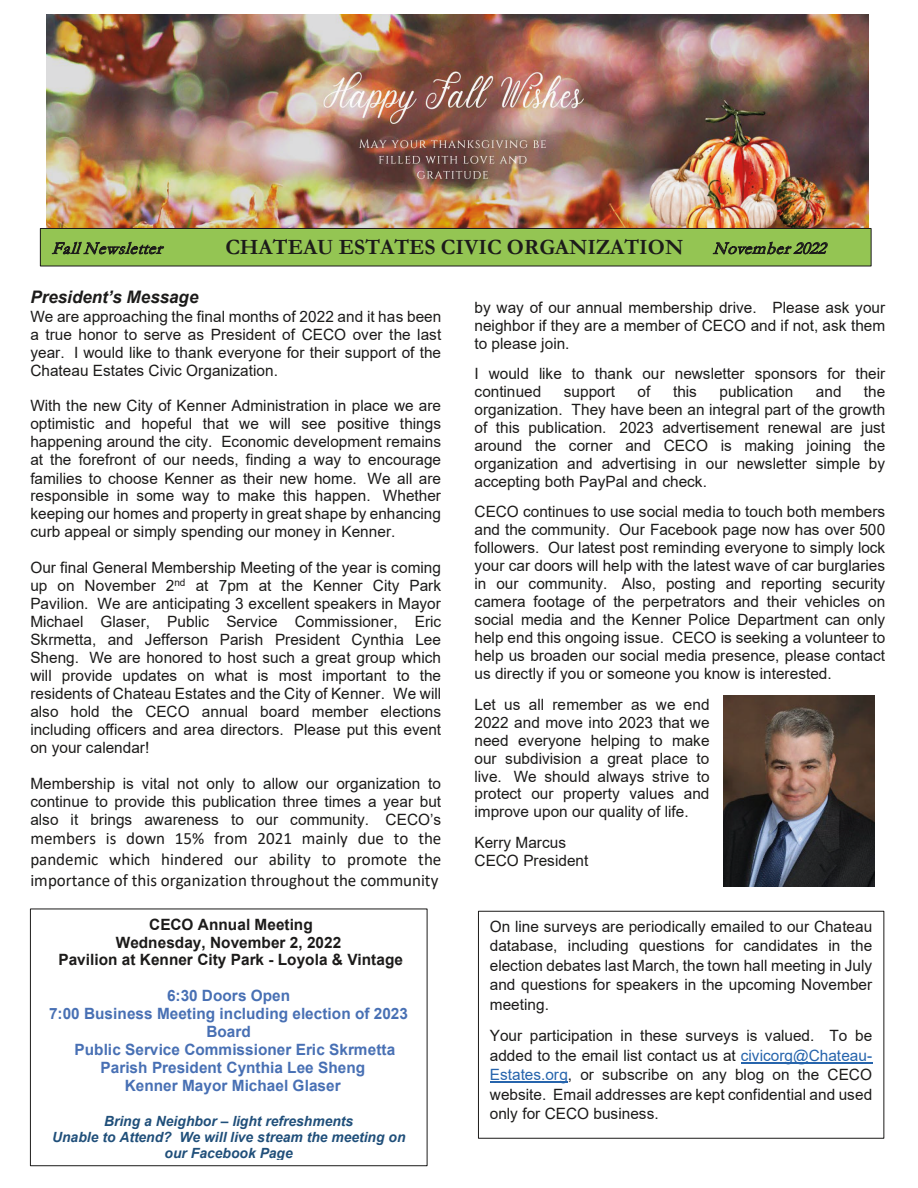
<style>
.page{position:relative;width:918px;height:1188px;background:#fff}
.page>*{position:absolute;margin:0;border:0;box-sizing:border-box;transform-origin:0 0}
.t1{font:700 21.9px "Garamond";color:#1c1b1a}
.t2{font:17.25px/21px "Calibri";color:#1c1b1a;text-align:justify}
.t3{font:italic 17.25px "Garamond";color:#1c1b1a}
.t4{font:italic 700 17.25px "Arial";color:#1c1b1a}
.t5{font:15.6px/18px "Arial";color:#1c1b1a;text-align:justify}
.t6{font:700 15.6px "Arial";color:#4870b4}
.t7{font:700 15.6px/17.9px "Arial";color:#1c1b1a;text-align:center}
.t8{font:italic 700 14.1px/16.2px "Arial";color:#204f7a;text-align:center}
.s1{color:#2664ac}
</style>
<div class="page">
<img style="left:46px;top:14px;width:822px;height:214px">
<div style="left:40px;top:228px;width:831px;height:38px;background:#94c553"></div>
<div style="left:40px;top:228px;width:832px;height:38px;border:1px solid #1c1b1a"></div>
<div style="left:30px;top:909px;width:397px;height:257px;border:1px solid #1c1b1a"></div>
<img style="left:724px;top:695px;width:150px;height:191px">
<div style="left:478px;top:911px;width:406px;height:228px;border:1px solid #1c1b1a"></div>
<hr style="left:741px;top:1063px;width:131px;height:1px;background:#2664ac">
<hr style="left:490px;top:1082px;width:78px;height:1px;background:#2664ac">
<p class="t3" style="left:52px;top:237px;width:119px">FallNewsletter</p>
<h1 class="t1" style="left:225px;top:232px;width:459px">CHATEAU ESTATES CIVIC ORGANIZATION</h1>
<p class="t3" style="left:713px;top:237px;width:121px">November2022</p>
<p class="t4" style="left:30px;top:286px;width:170px">President’s Message</p>
<p class="t5" style="left:30px;top:307px;width:412px">We are approaching the final months of 2022 and it has been a true honor to serve as President of CECO over the last year. I would like to thank everyone for their support of the Chateau Estates Civic Organization.</p>
<p class="t5" style="left:30px;top:397px;width:412px">With the new City of Kenner Administration in place we are optimistic and hopeful that we will see positive things happening around the city. Economic development remains at the forefront of our needs, finding a way to encourage families to choose Kenner as their new home. We all are responsible in some way to make this happen. Whether keeping our homes and property in great shape by enhancing curb appeal or simply spending our money in Kenner.</p>
<p class="t5" style="left:30px;top:559px;width:413px">Our final General Membership Meeting of the year is coming up on November 2<sup>nd</sup> at 7pm at the Kenner City Park Pavilion. We are anticipating 3 excellent speakers in Mayor Michael Glaser, Public Service Commissioner, Eric Skrmetta, and Jefferson Parish President Cynthia Lee Sheng. We are honored to host such a great group which will provide updates on what is most important to the residents of Chateau Estates and the City of Kenner. We will also hold the CECO annual board member elections including officers and area directors. Please put this event on your calendar!</p>
<p class="t5" style="left:30px;top:775px;width:412px">Membership is vital not only to allow our organization to continue to provide this publication three times a year but also it brings awareness to our community. CECO’s</p>
<p class="t2" style="left:30px;top:828px;width:413px">members is down 15% from 2021 mainly due to the pandemic which hindered our ability to promote the importance of this organization throughout the community</p>
<p class="t7" style="left:59px;top:915px;width:346px">CECO Annual Meeting<br>Wednesday, November 2, 2022<br>Pavilion at Kenner City Park - Loyola &amp; Vintage</p>
<p class="t6" style="left:167px;top:985px;width:125px">6:30 Doors Open</p>
<p class="t6" style="left:49px;top:1003px;width:361px">7:00 Business Meeting including election of 2023</p>
<p class="t6" style="left:206px;top:1021px;width:46px">Board</p>
<p class="t6" style="left:75px;top:1039px;width:322px">Public Service Commissioner Eric Skrmetta</p>
<p class="t6" style="left:101px;top:1057px;width:266px">Parish President Cynthia Lee Sheng</p>
<p class="t6" style="left:125px;top:1075px;width:218px">Kenner Mayor Michael Glaser</p>
<p class="t8" style="left:52px;top:1113px;width:355px">Bring a Neighbor – light refreshments<br>Unable to Attend? We will live stream the meeting on our Facebook Page</p>
<p class="t5" style="left:475px;top:298px;width:412px">by way of our annual membership drive. Please ask your neighbor if they are a member of CECO and if not, ask them to please join.</p>
<p class="t5" style="left:475px;top:364px;width:412px">I would like to thank our newsletter sponsors for their continued</p>
<p class="t5" style="left:564px;top:382px;width:53px">support</p>
<p class="t5" style="left:638px;top:382px;width:14px">of</p>
<p class="t5" style="left:673px;top:382px;width:25px">this</p>
<p class="t5" style="left:720px;top:382px;width:75px">publication</p>
<p class="t5" style="left:816px;top:382px;width:27px">and</p>
<p class="t5" style="left:475px;top:382px;width:412px;text-indent:389px">the organization. They have been an integral part of the growth of this publication. 2023 advertisement renewal are just around the corner and CECO is making joining the organization and advertising in our newsletter simple by accepting both PayPal and check.</p>
<p class="t5" style="left:475px;top:503px;width:412px">CECO continues to use social media to touch both members and the community. Our Facebook page now has over 500 followers. Our latest post reminding everyone to simply lock your car doors will help with the latest wave of car burglaries in our community. Also, posting and reporting security camera footage of the perpetrators and their vehicles on social media and the Kenner Police Department can only help end this ongoing issue. CECO is seeking a volunteer to help us broaden our social media presence, please contact us directly if you or someone you know is interested.</p>
<p class="t5" style="left:475px;top:695px;width:237px">Let us all remember as we end 2022 and move into 2023 that we need everyone helping to make our subdivision a great place to live. We should always strive to protect our property values and improve upon our quality of life.</p>
<p class="t5" style="left:475px;top:833px;width:115px">Kerry Marcus<br>CECO President</p>
<p class="t5" style="left:490px;top:917px;width:384px;line-height:19.4px">On line surveys are periodically emailed to our Chateau database, including questions for candidates in the election debates last March, the town hall meeting in July and questions for speakers in the upcoming November meeting.</p>
<p class="t5" style="left:490px;top:1026px;width:384px;line-height:19.4px">Your participation in these surveys is valued. To be added to the email list contact us at <span class="s1">civicorg@Chateau-Estates.org</span>, or subscribe on any blog on the CECO website. Email addresses are kept confidential and used only for CECO business.</p>
</div>
